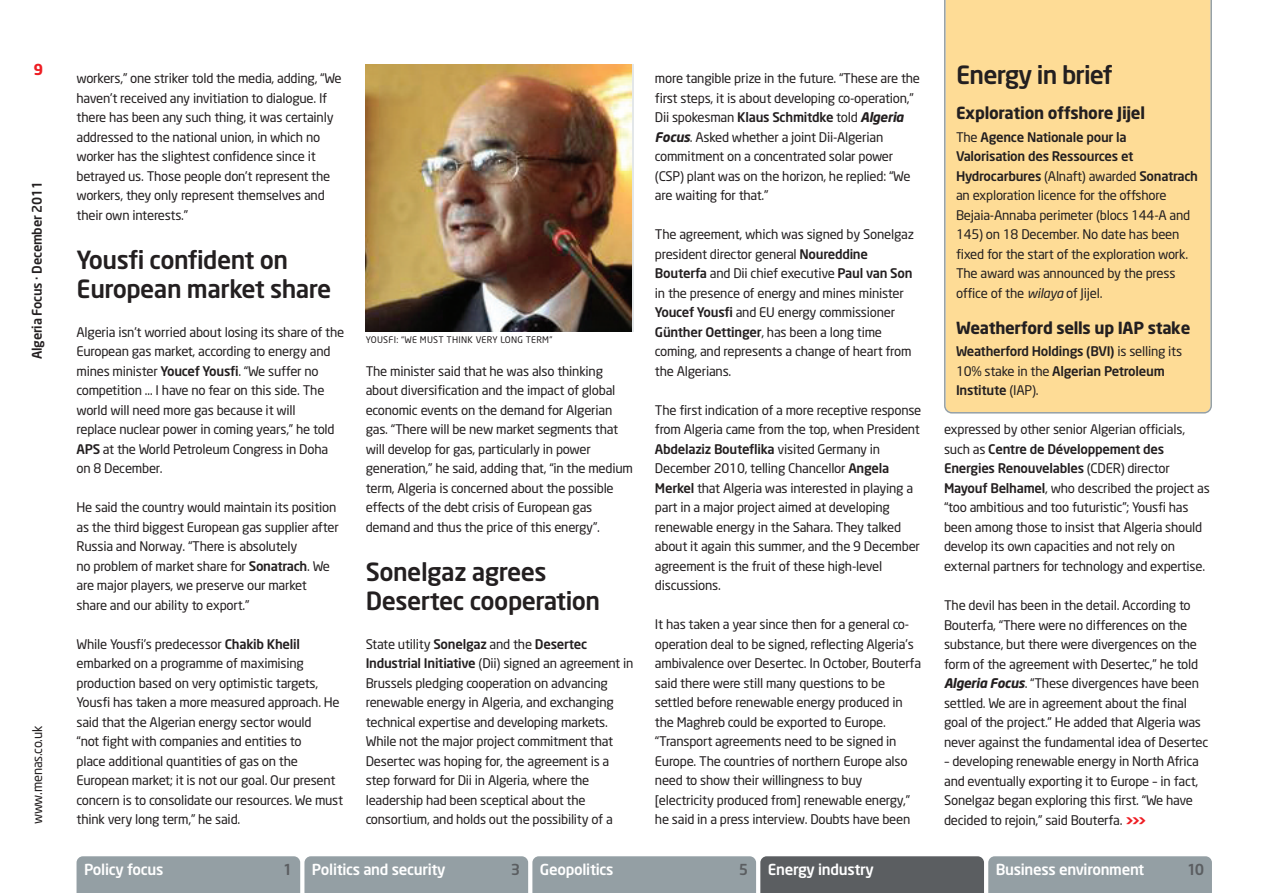
<style>
.page{position:relative;width:1263px;height:893px;background:#fff}
.page>*{position:absolute;margin:0;border:0;box-sizing:border-box;transform-origin:0 0}
.t1{font:500 24.75px/29.2px "Neo Sans";letter-spacing:-.02em;color:#231f20}
.t2{font:700 16.5px "Neo Sans";letter-spacing:-.02em;color:#231f20}
.t3{font:500 15px "Neo Sans";letter-spacing:-.02em;color:#fff}
.t4{font:500 15px "Neo Sans";color:#5b5e61}
.t5{font:700 15px "Neo Sans";color:#ee1d23}
.t6{font:13.2px/19.5px "Neo Sans";letter-spacing:-.02em;color:#231f20}
.t7{font:500 13.2px/19.5px "Neo Sans";letter-spacing:-.02em;color:#231f20}
.t8{font:9px "Neo Sans";letter-spacing:.03em;color:#231f20}
.s1{font-weight:500}
.s2{font-weight:700;font-style:italic}
.s3{font-style:italic}
.s4{font-weight:400}
.s5{font-weight:900;font-size:13.5px;color:#ee1d23}
</style>
<div class="page">
<svg style="left:77px;top:856px;width:1135px;height:37px;background:#8b9499"></svg>
<div style="left:944px;top:0;width:268px;height:414px;background:#fedc96"></div>
<img style="left:366px;top:65px;width:265px;height:267px">
<p class="t5" style="left:33px;top:64px;width:11px">9</p>
<p class="t7" style="left:28px;top:359px;width:180px;rotate:-90deg">Algeria Focus · December 2011</p>
<p class="t6" style="left:29px;top:824px;width:100px;rotate:-90deg">www.menas.co.uk</p>
<p class="t6" style="left:77px;top:70px;width:267px">workers,” one striker told the media, adding, “We haven’t received any invitiation to dialogue. If there has been any such thing, it was certainly addressed to the national union, in which no worker has the slightest confidence since it betrayed us. Those people don’t represent the workers, they only represent themselves and their own interests.”</p>
<h1 class="t1" style="left:77px;top:247px;width:256px">Yousfi confident on<br>European market share</h1>
<p class="t6" style="left:77px;top:323px;width:269px">Algeria isn’t worried about losing its share of the European gas market, according to energy and mines minister <span class="s1">Youcef Yousfi</span>. “We suffer no competition … I have no fear on this side. The world will need more gas because it will<br>replace nuclear power in coming years,” he told <span class="s1">APS</span> at the World Petroleum Congress in Doha on 8 December.</p>
<p class="t6" style="left:77px;top:499px;width:264px">He said the country would maintain its position as the third biggest European gas supplier after Russia and Norway. “There is absolutely<br>no problem of market share for <span class="s1">Sonatrach</span>. We are major players, we preserve our market share and our ability to export.”</p>
<p class="t6" style="left:77px;top:635px;width:268px">While Yousfi’s predecessor <span class="s1">Chakib Khelil </span>embarked on a programme of maximising production based on very optimistic targets, Yousfi has taken a more measured approach. He said that the Algerian energy sector would<br>“not fight with companies and entities to<br>place additional quantities of gas on the European market; it is not our goal. Our present concern is to consolidate our resources. We must think very long term,” he said.</p>
<p class="t8" style="left:366px;top:337px;width:188px">YOUSFI: “WE MUST THINK VERY LONG TERM”</p>
<p class="t6" style="left:366px;top:362px;width:269px">The minister said that he was also thinking about diversification and the impact of global economic events on the demand for Algerian gas. “There will be new market segments that will develop for gas, particularly in power generation,” he said, adding that, “in the medium term, Algeria is concerned about the possible effects of the debt crisis of European gas demand and thus the price of this energy”.</p>
<h1 class="t1" style="left:366px;top:559px;width:236px">Sonelgaz agrees<br>Desertec cooperation</h1>
<p class="t6" style="left:366px;top:635px;width:269px">State utility <span class="s1">Sonelgaz</span> and the <span class="s1">Desertec Industrial Initiative</span> (Dii) signed an agreement in Brussels pledging cooperation on advancing renewable energy in Algeria, and exchanging technical expertise and developing markets.<br>While not the major project commitment that Desertec was hoping for, the agreement is a step forward for Dii in Algeria, where the leadership had been sceptical about the consortium, and holds out the possibility of a</p>
<p class="t6" style="left:655px;top:70px;width:267px">more tangible prize in the future. “These are the first steps, it is about developing co-operation,” Dii spokesman <span class="s1">Klaus Schmitdke</span> told <span class="s2">Algeria Focus</span>. Asked whether a joint Dii-Algerian commitment on a concentrated solar power (CSP) plant was on the horizon, he replied: “We are waiting for that.”</p>
<p class="t6" style="left:655px;top:226px;width:261px">The agreement, which was signed by Sonelgaz president director general <span class="s1">Noureddine Bouterfa</span> and Dii chief executive <span class="s1">Paul van Son </span>in the presence of energy and mines minister <span class="s1">Youcef Yousfi</span> and EU energy commissioner <span class="s1">Günther Oettinger</span>, has been a long time coming, and represents a change of heart from the Algerians.</p>
<p class="t6" style="left:655px;top:401px;width:268px">The first indication of a more receptive response from Algeria came from the top, when President <span class="s1">Abdelaziz Bouteflika</span> visited Germany in December 2010, telling Chancellor <span class="s1">Angela Merkel</span> that Algeria was interested in playing a part in a major project aimed at developing renewable energy in the Sahara. They talked about it again this summer, and the 9 December agreement is the fruit of these high-level discussions.</p>
<p class="t6" style="left:655px;top:616px;width:268px">It has taken a year since then for a general co&shy;operation deal to be signed, reflecting Algeria’s ambivalence over Desertec. In October, Bouterfa said there were still many questions to be settled before renewable energy produced in the Maghreb could be exported to Europe. “Transport agreements need to be signed in Europe. The countries of northern Europe also need to show their willingness to buy [electricity produced from] renewable energy,” he said in a press interview. Doubts have been</p>
<h1 class="t1" style="left:956px;top:62px;width:158px">Energy in brief</h1>
<p class="t2" style="left:956px;top:107px;width:190px">Exploration offshore Jijel</p>
<p class="t6" style="left:956px;top:128px;width:243px">The <span class="s1">Agence Nationale pour la Valorisation des Ressources et Hydrocarbures</span> (Alnaft) awarded <span class="s1">Sonatrach </span>an exploration licence for the offshore Bejaia-Annaba perimeter (blocs 144-A and 145) on 18 December. No date has been fixed for the start of the exploration work.<br>The award was announced by the press office of the <span class="s3">wilaya</span> of Jijel.</p>
<p class="t2" style="left:956px;top:321px;width:236px">Weatherford sells up IAP stake</p>
<p class="t7" style="left:956px;top:343px;width:228px">Weatherford Holdings (BVI) <span class="s4">is selling its<br>10% stake in the</span> Algerian Petroleum<br>Institute <span class="s4">(IAP).</span></p>
<p class="t6" style="left:944px;top:421px;width:267px">expressed by other senior Algerian officials, such as <span class="s1">Centre de Développement des Energies Renouvelables</span> (CDER) director <span class="s1">Mayouf Belhamel</span>, who described the project as “too ambitious and too futuristic”; Yousfi has been among those to insist that Algeria should develop its own capacities and not rely on external partners for technology and expertise.</p>
<p class="t6" style="left:944px;top:597px;width:266px">The devil has been in the detail. According to Bouterfa, “There were no differences on the substance, but there were divergences on the form of the agreement with Desertec,” he told <span class="s2">Algeria Focus</span>. “These divergences have been settled. We are in agreement about the final goal of the project.” He added that Algeria was never against the fundamental idea of Desertec</p>
<p class="t6" style="left:944px;top:753px;width:256px">– developing renewable energy in North Africa and eventually exporting it to Europe – in fact, Sonelgaz began exploring this first. “We have decided to rejoin,” said Bouterfa. <span class="s5">&gt;&gt;&gt;</span></p>
<p class="t3" style="left:84px;top:864px;width:81px">Policy focus</p>
<p class="t4" style="left:283px;top:864px;width:11px">1</p>
<p class="t3" style="left:312px;top:864px;width:135px">Politics and security</p>
<p class="t4" style="left:511px;top:864px;width:11px">3</p>
<p class="t3" style="left:540px;top:864px;width:75px">Geopolitics</p>
<p class="t4" style="left:739px;top:864px;width:11px">5</p>
<p class="t3" style="left:768px;top:864px;width:108px">Energy industry</p>
<p class="t3" style="left:996px;top:864px;width:150px">Business environment</p>
<p class="t4" style="left:1187px;top:864px;width:19px">10</p>
</div>
